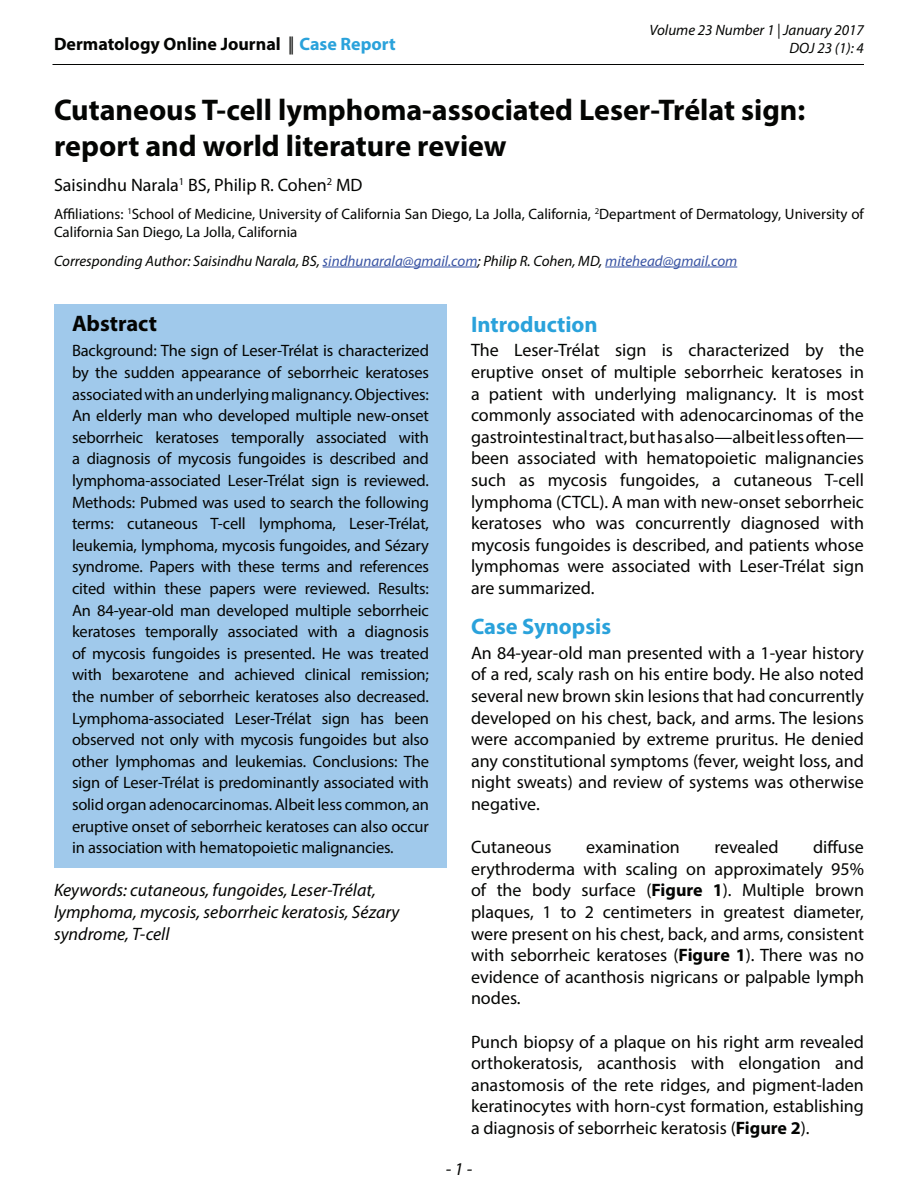
<style>
.page{position:relative;width:918px;height:1188px;background:#fff}
.page>*{position:absolute;margin:0;border:0;box-sizing:border-box;transform-origin:0 0}
.t1{font:700 30px/36px "Myriad Pro";color:#040503}
.Sub_title_Color{font:700 22.5px "Myriad Pro";color:#2aa2db}
.Sub_title_Abstract{font:700 22.5px "Myriad Pro";color:#040503}
.Body_text{font:18px/21.6px "Myriad Pro";color:#040503;text-align:justify}
.Keywords{font:italic 18px/21.6px "Myriad Pro";color:#040503}
.t2{font:700 18px "Myriad Pro";color:#040503}
.Author_line_1{font:18px "Myriad Pro";color:#040503}
.Body_text_Abstract{font:16.5px/21.6px "Myriad Pro";letter-spacing:-.01em;color:#040503;text-align:justify}
.Affiliations_1{font:15px/18px "Myriad Pro";color:#040503}
.Corresponding_author{font:italic 15px/18px "Myriad Pro";color:#040503;text-align:right}
.s1{font-weight:400}
.s2{color:#2aa2db}
.s3{color:#3853a3}
.s4{font-weight:700}
</style>
<div class="page">
<hr style="left:52px;top:64px;width:812px;height:1px;background:#040503">
<hr style="left:323px;top:267px;width:154px;height:1px;background:#3853a3">
<hr style="left:605px;top:267px;width:132px;height:1px;background:#3853a3">
<div style="left:54px;top:304px;width:393px;height:564px;background:#a0c9eb"></div>
<p class="t2" style="left:54px;top:32px;width:343px">Dermatology Online Journal <span class="s1">||</span> <span class="s2">Case Report</span></p>
<p class="Corresponding_author" style="left:649px;top:20px;width:216px">Volume 23 Number 1 | January 2017<br>DOJ 23 (1): 4</p>
<p class="t1" style="left:54px;top:91px;width:753px">Cutaneous T-cell lymphoma-associated Leser-Trélat sign: report and world literature review</p>
<p class="Author_line_1" style="left:54px;top:173px;width:310px">Saisindhu Narala<sup>1</sup> BS, Philip R. Cohen<sup>2</sup> MD</p>
<p class="Affiliations_1" style="left:54px;top:205px;width:811px">Affiliations: <sup>1</sup>School of Medicine, University of California San Diego, La Jolla, California, <sup>2</sup>Department of Dermatology, University of<br>California San Diego, La Jolla, California</p>
<p class="Corresponding_author" style="left:54px;top:251px;width:685px">Corresponding Author: Saisindhu Narala, BS, <span class="s3">sindhunarala@gmail.com</span>; Philip R. Cohen, MD, <span class="s3">mitehead@gmail.com</span></p>
<p class="Sub_title_Abstract" style="left:72px;top:309px;width:87px">Abstract</p>
<p class="Body_text_Abstract" style="left:72px;top:340px;width:359px">Background: The sign of Leser-Trélat is characterized by the sudden appearance of seborrheic keratoses associated with an underlying malignancy. Objectives:<br>An elderly man who developed multiple new-onset seborrheic keratoses temporally associated with a diagnosis of mycosis fungoides is described and lymphoma-associated Leser-Trélat sign is reviewed.<br>Methods: Pubmed was used to search the following terms: cutaneous T-cell lymphoma, Leser-Trélat, leukemia, lymphoma, mycosis fungoides, and Sézary syndrome. Papers with these terms and references cited within these papers were reviewed. Results:<br>An 84-year-old man developed multiple seborrheic keratoses temporally associated with a diagnosis of mycosis fungoides is presented. He was treated with bexarotene and achieved clinical remission; the number of seborrheic keratoses also decreased.<br>Lymphoma-associated Leser-Trélat sign has been observed not only with mycosis fungoides but also other lymphomas and leukemias. Conclusions: The sign of Leser-Trélat is predominantly associated with solid organ adenocarcinomas. Albeit less common, an eruptive onset of seborrheic keratoses can also occur in association with hematopoietic malignancies.</p>
<p class="Keywords" style="left:54px;top:879px;width:347px">Keywords: cutaneous, fungoides, Leser-Trélat, lymphoma, mycosis, seborrheic keratosis, Sézary syndrome, T-cell</p>
<p class="Sub_title_Color" style="left:471px;top:310px;width:128px">Introduction</p>
<p class="Body_text" style="left:471px;top:339px;width:395px">The Leser-Trélat sign is characterized by the eruptive onset of multiple seborrheic keratoses in a patient with underlying malignancy. It is most commonly associated with adenocarcinomas of the gastrointestinal tract, but has also—albeit less often— been associated with hematopoietic malignancies such as mycosis fungoides, a cutaneous T-cell lymphoma (CTCL). A man with new-onset seborrheic keratoses who was concurrently diagnosed with mycosis fungoides is described, and patients whose lymphomas were associated with Leser-Trélat sign are summarized.</p>
<p class="Sub_title_Color" style="left:471px;top:612px;width:142px">Case Synopsis</p>
<p class="Body_text" style="left:471px;top:642px;width:395px">An 84-year-old man presented with a 1-year history of a red, scaly rash on his entire body. He also noted several new brown skin lesions that had concurrently developed on his chest, back, and arms. The lesions were accompanied by extreme pruritus. He denied any constitutional symptoms (fever, weight loss, and night sweats) and review of systems was otherwise negative.</p>
<p class="Body_text" style="left:471px;top:836px;width:82px">Cutaneous</p>
<p class="Body_text" style="left:586px;top:836px;width:95px">examination</p>
<p class="Body_text" style="left:714px;top:836px;width:66px">revealed</p>
<p class="Body_text" style="left:471px;top:836px;width:395px;text-indent:342px">diffuse erythroderma with scaling on approximately 95% of the body surface (<span class="s4">Figure 1</span>). Multiple brown plaques, 1 to 2 centimeters in greatest diameter, were present on his chest, back, and arms, consistent with seborrheic keratoses (<span class="s4">Figure 1</span>). There was no evidence of acanthosis nigricans or palpable lymph nodes.</p>
<p class="Body_text" style="left:471px;top:1030px;width:395px">Punch biopsy of a plaque on his right arm revealed orthokeratosis, acanthosis with elongation and anastomosis of the rete ridges, and pigment-laden keratinocytes with horn-cyst formation, establishing a diagnosis of seborrheic keratosis (<span class="s4">Figure 2</span>).</p>
<p class="Keywords" style="left:446px;top:1157px;width:28px">- 1 -</p>
</div>
